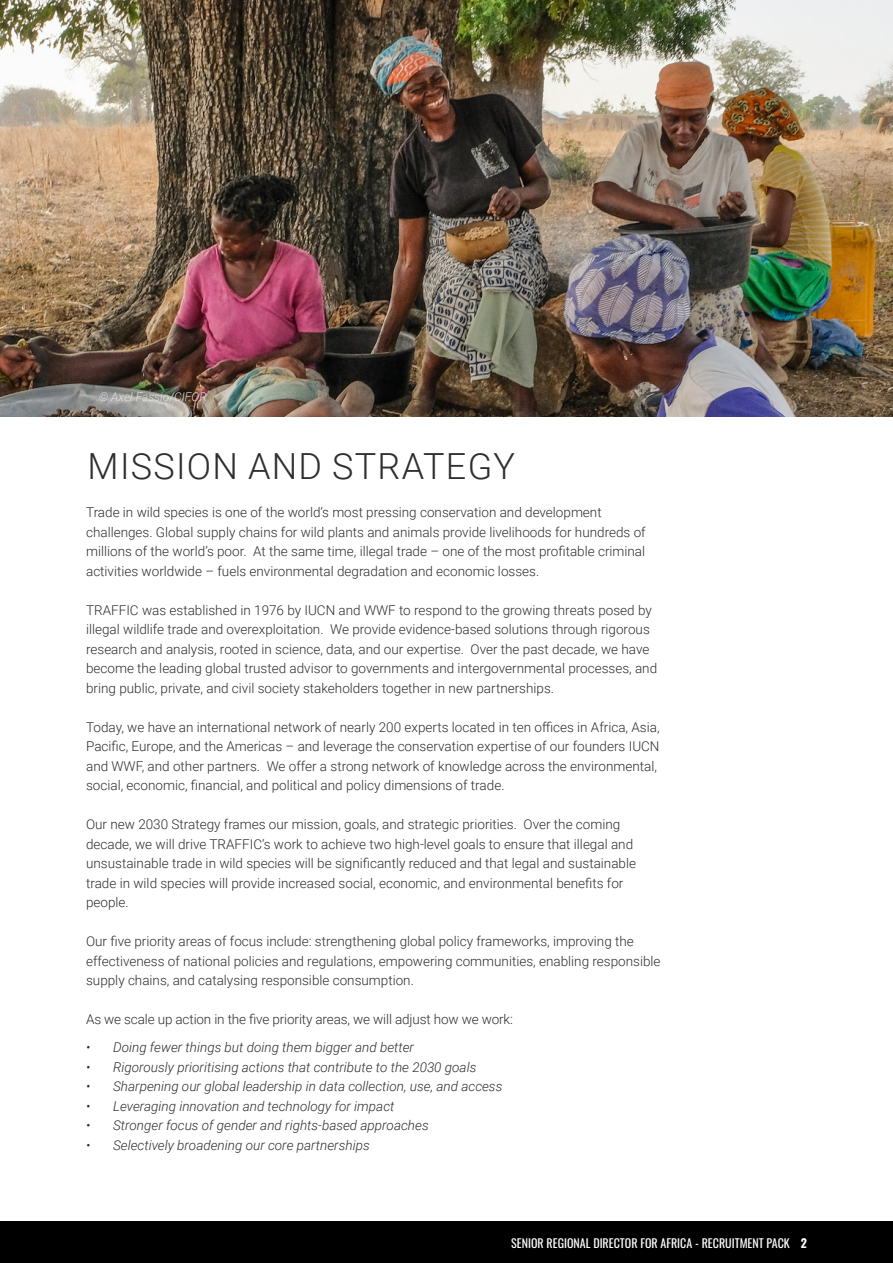
<style>
.page{position:relative;width:893px;height:1263px;background:#fff}
.page>*{position:absolute;margin:0;border:0;box-sizing:border-box;transform-origin:0 0}
.t1{font:300 36px "Roboto";letter-spacing:.035em;color:#2e2e2e}
.t2{font:300 13.5px/19.5px "Roboto";color:#2e2e2e}
.t3{font:italic 300 13.5px "Roboto";color:#2e2e2e}
.t4{font:12px "Oswald";color:#fff}
.t5{font:italic 300 12px "Roboto";color:#e0e0e0}
.s1{font-weight:700}
</style>
<div class="page">
<div style="left:0;top:1221px;width:893px;height:42px;background:#000"></div>
<img style="left:1px;top:0;width:892px;height:417px">
<img style="left:0;top:0;width:1px;height:541px">
<p class="t5" style="left:99px;top:389px;width:110px">© Axel Fassio/CIFOR</p>
<p class="t1" style="left:88px;top:441px;width:429px">MISSION AND STRATEGY</p>
<p class="t2" style="left:86px;top:502px;width:561px">Trade in wild species is one of the world’s most pressing conservation and development challenges. Global supply chains for wild plants and animals provide livelihoods for hundreds of millions of the world’s poor. At the same time, illegal trade – one of the most profitable criminal activities worldwide – fuels environmental degradation and economic losses.</p>
<p class="t2" style="left:86px;top:600px;width:573px">TRAFFIC was established in 1976 by IUCN and WWF to respond to the growing threats posed by illegal wildlife trade and overexploitation. We provide evidence-based solutions through rigorous research and analysis, rooted in science, data, and our expertise. Over the past decade, we have become the leading global trusted advisor to governments and intergovernmental processes, and bring public, private, and civil society stakeholders together in new partnerships.</p>
<p class="t2" style="left:86px;top:717px;width:575px">Today, we have an international network of nearly 200 experts located in ten offices in Africa, Asia, Pacific, Europe, and the Americas – and leverage the conservation expertise of our founders IUCN and WWF, and other partners. We offer a strong network of knowledge across the environmental, social, economic, financial, and political and policy dimensions of trade.</p>
<p class="t2" style="left:86px;top:814px;width:551px">Our new 2030 Strategy frames our mission, goals, and strategic priorities. Over the coming decade, we will drive TRAFFIC’s work to achieve two high-level goals to ensure that illegal and unsustainable trade in wild species will be significantly reduced and that legal and sustainable trade in wild species will provide increased social, economic, and environmental benefits for people.</p>
<p class="t2" style="left:86px;top:931px;width:576px">Our five priority areas of focus include: strengthening global policy frameworks, improving the effectiveness of national policies and regulations, empowering communities, enabling responsible supply chains, and catalysing responsible consumption.</p>
<p class="t2" style="left:86px;top:1009px;width:428px">As we scale up action in the five priority areas, we will adjust how we work:</p>
<p class="t3" style="left:86px;top:1038px;width:329px">• Doing fewer things but doing them bigger and better</p>
<p class="t3" style="left:86px;top:1058px;width:392px">• Rigorously prioritising actions that contribute to the 2030 goals</p>
<p class="t3" style="left:86px;top:1077px;width:418px">• Sharpening our global leadership in data collection, use, and access</p>
<p class="t3" style="left:86px;top:1097px;width:310px">• Leveraging innovation and technology for impact</p>
<p class="t3" style="left:86px;top:1116px;width:344px">• Stronger focus of gender and rights-based approaches</p>
<p class="t3" style="left:86px;top:1136px;width:285px">• Selectively broadening our core partnerships</p>
<p class="t4" style="left:511px;top:1232px;width:297px">SENIOR REGIONAL DIRECTOR FOR AFRICA - RECRUITMENT PACK <span class="s1">2</span></p>
</div>
